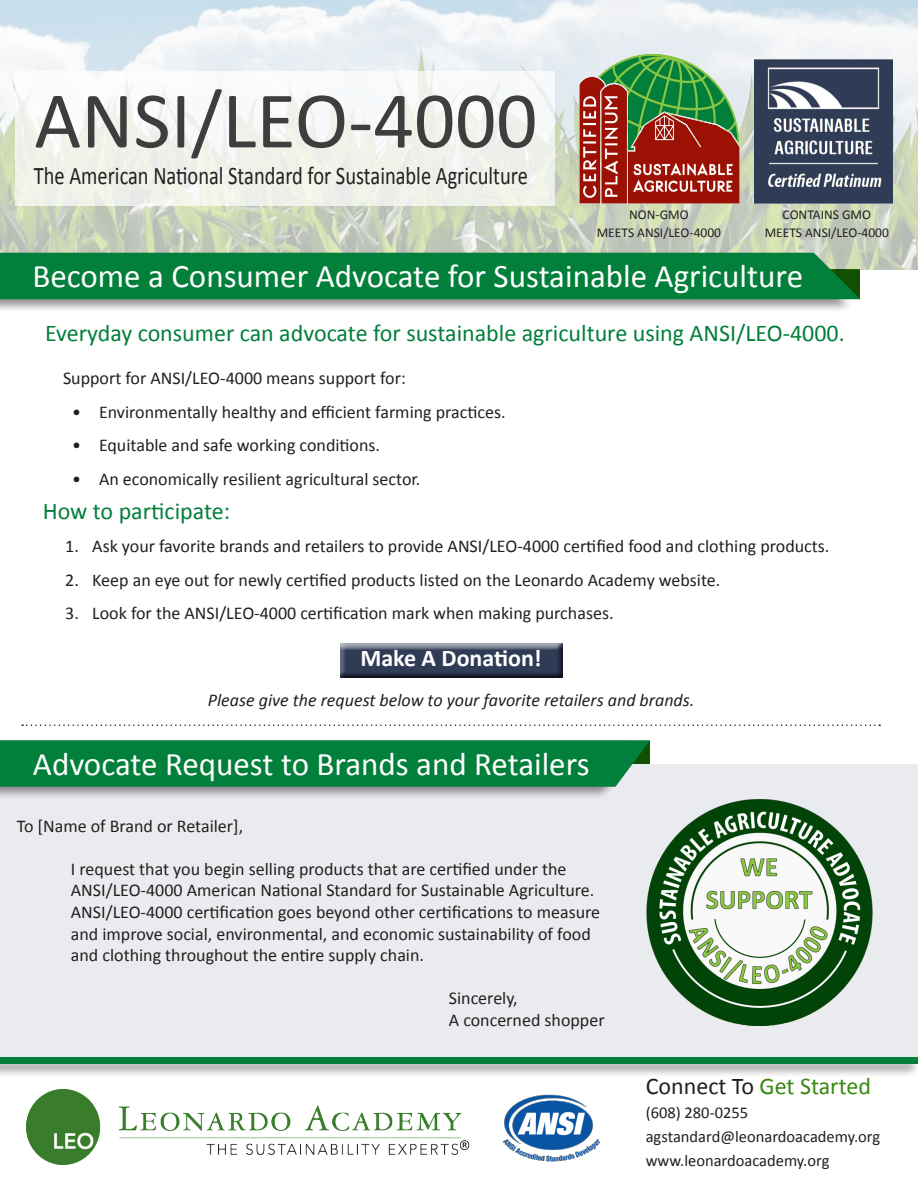
<style>
.page{position:relative;width:918px;height:1188px;background:#fff}
.page>*{position:absolute;margin:0;border:0;box-sizing:border-box;transform-origin:0 0}
.t1{font:81px "Calibri";color:#3e3e3f}
.t2{font:33px "Calibri";color:#fff}
.t3{font:25.35px "Calibri";color:#231f20;scale:.81 1}
.t4{font:24px "Calibri";color:#027f3b}
.t5{font:24px "Calibri";color:#388811}
.t6{font:700 24px "Calibri";color:#fff}
.t7{font:18px/21.6px "Calibri";color:#231f20}
.t8{font:italic 18px "Calibri";color:#231f20}
.t9{font:16.5px "Calibri";color:#231f20}
.t10{font:13.5px "Calibri";color:#231f20}
.s1{color:#231f20}
</style>
<div class="page">
<div style="left:0;top:764px;width:918px;height:294px;background:#eaebee"></div>
<div style="left:0;top:738px;width:643px;height:63px;background:#231f20;opacity:.5"></div>
<div style="left:0;top:740px;width:650px;height:47px;background:#027f3b"></div>
<img style="left:0;top:0;width:918px;height:270px">
<div style="left:0;top:250px;width:853px;height:63px;background:#231f20;opacity:.5"></div>
<div style="left:0;top:253px;width:860px;height:46px;background:#027f3b"></div>
<img style="left:26px;top:1090px;width:444px;height:75px">
<div style="left:16px;top:71px;width:539px;height:135px;background:linear-gradient(to right,#f4f6f0,#f1f4f0)"></div>
<img style="left:580px;top:54px;width:160px;height:149px">
<img style="left:502px;top:1094px;width:98px;height:68px">
<div style="left:0;top:1055px;width:918px;height:22px;background:#231f20;opacity:.5"></div>
<div style="left:0;top:1057px;width:918px;height:7px;background:#027f3b"></div>
<img style="left:755px;top:59px;width:138px;height:144px">
<img style="left:646px;top:799px;width:227px;height:227px">
<svg style="left:22px;top:724px;width:858px;height:2px"></svg>
<div style="left:335px;top:639px;width:234px;height:46px;background:#231f20;opacity:.75"></div>
<p class="t1" style="left:34px;top:69px;width:505px">ANSI/LEO-4000</p>
<p class="t3" style="left:34px;top:159px;width:611px">The American National Standard for Sustainable Agriculture</p>
<p class="t10" style="left:783px;top:206px;width:90px">CONTAINS GMO</p>
<p class="t10" style="left:765px;top:224px;width:126px">MEETS ANSI/LEO-4000</p>
<p class="t2" style="left:32px;top:255px;width:772px">Become a Consumer Advocate for Sustainable Agriculture</p>
<p class="t4" style="left:45px;top:318px;width:801px">Everyday consumer can advocate for sustainable agriculture using ANSI/LEO-4000.</p>
<p class="t7" style="left:63px;top:367px;width:344px">Support for ANSI/LEO-4000 means support for:</p>
<p class="t7" style="left:72px;top:401px;width:435px">• Environmentally healthy and efficient farming practices.</p>
<p class="t7" style="left:72px;top:435px;width:310px">• Equitable and safe working conditions.</p>
<p class="t7" style="left:72px;top:468px;width:350px">• An economically resilient agricultural sector.</p>
<p class="t4" style="left:43px;top:495px;width:189px">How to participate:</p>
<p class="t7" style="left:65px;top:536px;width:766px">1. Ask your favorite brands and retailers to provide ANSI/LEO-4000 certified food and clothing products.</p>
<p class="t7" style="left:65px;top:569px;width:657px">2. Keep an eye out for newly certified products listed on the Leonardo Academy website.</p>
<p class="t7" style="left:65px;top:603px;width:550px">3. Look for the ANSI/LEO-4000 certification mark when making purchases.</p>
<p class="t10" style="left:629px;top:206px;width:61px">NON-GMO</p>
<p class="t10" style="left:597px;top:224px;width:126px">MEETS ANSI/LEO-4000</p>
<p class="t6" style="left:360px;top:643px;width:183px">Make A Donation!</p>
<p class="t8" style="left:208px;top:688px;width:488px">Please give the request below to your favorite retailers and brands.</p>
<p class="t2" style="left:33px;top:743px;width:558px">Advocate Request to Brands and Retailers</p>
<p class="t7" style="left:17px;top:815px;width:228px">To [Name of Brand or Retailer],</p>
<p class="t7" style="left:71px;top:858px;width:531px">I request that you begin selling products that are certified under the ANSI/LEO-4000 American National Standard for Sustainable Agriculture.<br>ANSI/LEO-4000 certification goes beyond other certifications to measure and improve social, environmental, and economic sustainability of food and clothing throughout the entire supply chain.</p>
<p class="t7" style="left:449px;top:988px;width:70px">Sincerely,</p>
<p class="t7" style="left:449px;top:1009px;width:157px">A concerned shopper</p>
<p class="t5" style="left:646px;top:1070px;width:227px"><span class="s1">Connect To</span> Get Started</p>
<p class="t9" style="left:646px;top:1102px;width:104px">(608) 280-0255</p>
<p class="t9" style="left:646px;top:1126px;width:236px">agstandard@leonardoacademy.org</p>
<p class="t9" style="left:646px;top:1150px;width:185px">www.leonardoacademy.org</p>
</div>
